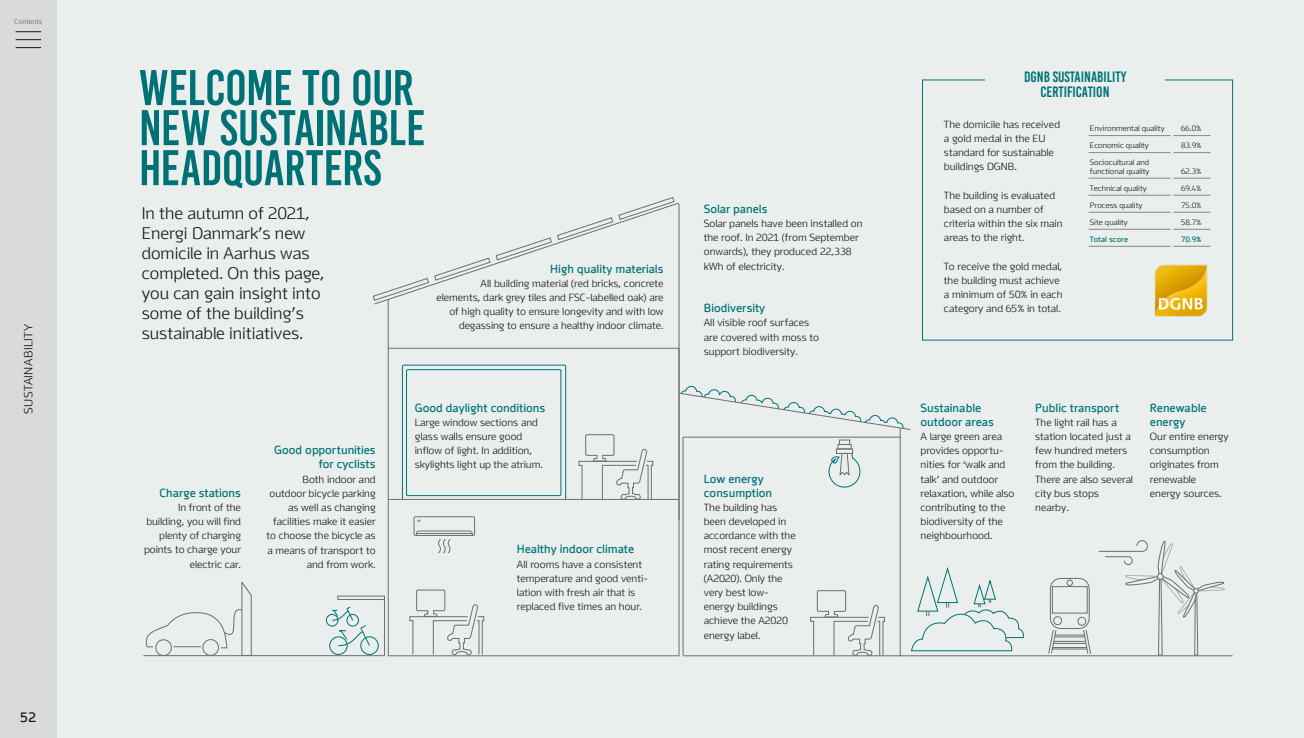
<style>
.page{position:relative;width:1304px;height:738px;background:#fff}
.page>*{position:absolute;margin:0;border:0;box-sizing:border-box;transform-origin:0 0}
.t1{font:50px/40px "Bebas Kai";letter-spacing:-.005em;color:#007275}
.t2{font:300 17px/20px "Energi";color:#181716}
.t3{font:15px/15px "Bebas Kai";color:#007275;text-align:center}
.t4{font:700 14px "Energi";color:#181716}
.t5{font:700 12px/14.2px "Energi";color:#007275}
.t6{font:300 12px "Energi";letter-spacing:.03em;color:#181716}
.t7{font:300 10.5px/14.2px "Energi";color:#181716}
.t8{font:300 8px/9px "Energi";color:#181716}
.t9{font:700 8px "Energi";color:#007275}
.t10{font:700 7.2px "Energi";color:#868786}
</style>
<div class="page">
<div style="left:56px;top:0;width:1248px;height:737px;background:#eaefee"></div>
<div style="left:922px;top:79px;width:311px;height:261px;border:1px solid #007275"></div>
<div style="left:683px;top:436px;width:218px;height:219px;border:1px solid #6e6e6e"></div>
<svg style="left:374px;top:203px;width:306px;height:317px"></svg>
<svg style="left:402px;top:364px;width:164px;height:134px"></svg>
<svg style="left:578px;top:433px;width:76px;height:65px"></svg>
<svg style="left:409px;top:589px;width:75px;height:66px"></svg>
<svg style="left:810px;top:590px;width:75px;height:65px"></svg>
<hr style="left:388px;top:498px;width:291px;height:1px;background:#6e6e6e">
<hr style="left:143px;top:654px;width:242px;height:1px;background:#6e6e6e">
<hr style="left:899px;top:655px;width:334px;height:1px;background:#6e6e6e">
<div style="left:836px;top:448px;width:17px;height:5px;border:1px solid #6e6e6e"></div>
<div style="left:838px;top:444px;width:14px;height:5px;border:1px solid #6e6e6e"></div>
<div style="left:839px;top:439px;width:11px;height:5px;border:1px solid #6e6e6e"></div>
<svg style="left:828px;top:452px;width:33px;height:35px"></svg>
<svg style="left:1098px;top:540px;width:127px;height:114px"></svg>
<div style="left:337px;top:595px;width:48px;height:4px;border:1px solid #6e6e6e"></div>
<svg style="left:372px;top:197px;width:303px;height:104px"></svg>
<div style="left:414px;top:516px;width:61px;height:19px;border:1px solid #6e6e6e;border-radius:2px"></div>
<svg style="left:416px;top:530px;width:57px;height:23px"></svg>
<hr style="left:384px;top:596px;width:1px;height:59px;background:#6e6e6e">
<div style="left:1050px;top:577px;width:40px;height:51px;border:1px solid #6e6e6e;border-radius:10px"></div>
<svg style="left:1067px;top:579px;width:6px;height:6px"></svg>
<div style="left:1078px;top:616px;width:8px;height:9px;border:1px solid #6e6e6e;border-radius:50%"></div>
<div style="left:1053px;top:615px;width:9px;height:9px;border:1px solid #6e6e6e;border-radius:50%"></div>
<svg style="left:1048px;top:628px;width:43px;height:26px"></svg>
<div style="left:1052px;top:585px;width:36px;height:28px;border:1px solid #6e6e6e"></div>
<div style="left:329px;top:636px;width:19px;height:18px;border:1px solid #007275;border-radius:50%"></div>
<div style="left:360px;top:636px;width:19px;height:18px;border:1px solid #007275;border-radius:50%"></div>
<div style="left:326px;top:613px;width:12px;height:13px;border:1px solid #007275;border-radius:50%"></div>
<svg style="left:331px;top:606px;width:40px;height:40px"></svg>
<div style="left:406px;top:369px;width:155px;height:126px;border:1px solid #007275"></div>
<hr style="left:388px;top:299px;width:1px;height:49px;background:#6e6e6e">
<svg style="left:678px;top:385px;width:233px;height:53px"></svg>
<svg style="left:911px;top:567px;width:113px;height:84px"></svg>
<svg style="left:144px;top:582px;width:108px;height:73px"></svg>
<img style="left:1154px;top:264px;width:54px;height:53px">
<hr style="left:1089px;top:135px;width:82px;height:1px;background:#868786">
<hr style="left:1174px;top:135px;width:36px;height:1px;background:#868786">
<hr style="left:1089px;top:152px;width:82px;height:1px;background:#868786">
<hr style="left:1174px;top:152px;width:36px;height:1px;background:#868786">
<hr style="left:1089px;top:178px;width:82px;height:1px;background:#868786">
<hr style="left:1174px;top:178px;width:36px;height:1px;background:#868786">
<hr style="left:1089px;top:195px;width:82px;height:1px;background:#868786">
<hr style="left:1174px;top:195px;width:36px;height:1px;background:#868786">
<hr style="left:1089px;top:212px;width:82px;height:1px;background:#868786">
<hr style="left:1174px;top:212px;width:36px;height:1px;background:#868786">
<hr style="left:1089px;top:229px;width:82px;height:1px;background:#868786">
<hr style="left:1174px;top:229px;width:36px;height:1px;background:#868786">
<hr style="left:1089px;top:246px;width:82px;height:1px;background:#868786">
<hr style="left:1174px;top:246px;width:36px;height:1px;background:#868786">
<div style="left:985px;top:65px;width:180px;height:38px;background:#eaefee"></div>
<div style="left:0;top:0;width:57px;height:737px;background:#d9dada"></div>
<svg style="left:16px;top:31px;width:25px;height:1px"></svg>
<svg style="left:16px;top:39px;width:25px;height:1px"></svg>
<svg style="left:16px;top:47px;width:25px;height:1px"></svg>
<p class="t10" style="left:14px;top:17px;width:30px">Contents</p>
<p class="t6" style="left:22px;top:413px;width:91px;rotate:-90deg">SUSTAINABILITY</p>
<h3 class="t4" style="left:21px;top:709px;width:17px">52</h3>
<h1 class="t1" style="left:139px;top:68px;width:288px">WELCOME TO OUR<br>NEW SUSTAINABLE<br>HEADQUARTERS</h1>
<h2 class="t2" style="left:142px;top:203px;width:184px">In the autumn of 2021,<br>Energi Danmark’s new domicile in Aarhus was completed. On this page, you can gain insight into some of the building’s sustainable initiatives.</h2>
<p class="t5" style="left:704px;top:201px;width:65px">Solar panels</p>
<p class="t7" style="left:704px;top:216px;width:160px">Solar panels have been installed on the roof. In 2021 (from September onwards), they produced 22,338</p>
<p class="t5" style="left:550px;top:262px;width:115px">High quality materials</p>
<p class="t7" style="left:704px;top:259px;width:82px">kWh of electricity.</p>
<p class="t7" style="left:437px;top:277px;width:229px;text-align:right">All building material (red bricks, concrete elements, dark grey tiles and FSC-labelled oak) are of high quality to ensure longevity and with low degassing to ensure a healthy indoor climate.</p>
<p class="t5" style="left:704px;top:301px;width:63px">Biodiversity</p>
<p class="t7" style="left:704px;top:316px;width:117px">All visible roof surfaces are covered with moss to support biodiversity.</p>
<p class="t5" style="left:159px;top:485px;width:83px">Charge stations</p>
<p class="t7" style="left:144px;top:500px;width:98px;text-align:right">In front of the building, you will find plenty of charging points to charge your electric car.</p>
<p class="t5" style="left:274px;top:442px;width:103px;text-align:right">Good opportunities for cyclists</p>
<p class="t7" style="left:266px;top:471px;width:111px;text-align:right">Both indoor and outdoor bicycle parking as well as changing facilities make it easier to choose the bicycle as a means of transport to and from work.</p>
<p class="t5" style="left:415px;top:400px;width:132px">Good daylight conditions</p>
<p class="t7" style="left:415px;top:415px;width:130px">Large window sections and glass walls ensure good inflow of light. In addition, skylights light up the atrium.</p>
<p class="t5" style="left:517px;top:542px;width:119px">Healthy indoor climate</p>
<p class="t7" style="left:517px;top:556px;width:133px">All rooms have a consistent temperature and good venti&shy;lation with fresh air that is replaced five times an hour.</p>
<p class="t5" style="left:704px;top:471px;width:70px">Low energy consumption</p>
<p class="t7" style="left:704px;top:500px;width:93px">The building has been developed in accordance with the most recent energy rating requirements (A2020). Only the very best low&shy;energy buildings achieve the A2020 energy label.</p>
<h3 class="t3" style="left:1024px;top:70px;width:104px">DGNB SUSTAINABILITY<br>CERTIFICATION</h3>
<p class="t7" style="left:944px;top:117px;width:118px">The domicile has received a gold medal in the EU standard for sustainable buildings DGNB.</p>
<p class="t7" style="left:944px;top:188px;width:120px">The building is evaluated based on a number of criteria within the six main areas to the right.</p>
<p class="t7" style="left:944px;top:259px;width:120px">To receive the gold medal, the building must achieve a minimum of 50% in each category and 65% in total.</p>
<p class="t8" style="left:1090px;top:124px;width:76px">Environmental quality</p>
<p class="t8" style="left:1181px;top:124px;width:22px">66.0%</p>
<p class="t8" style="left:1090px;top:141px;width:60px">Economic quality</p>
<p class="t8" style="left:1181px;top:141px;width:22px">83.9%</p>
<p class="t8" style="left:1090px;top:157px;width:61px">Sociocultural and functional quality</p>
<p class="t8" style="left:1181px;top:166px;width:22px">62.3%</p>
<p class="t8" style="left:1090px;top:183px;width:58px">Technical quality</p>
<p class="t8" style="left:1181px;top:183px;width:22px">69.4%</p>
<p class="t8" style="left:1090px;top:200px;width:54px">Process quality</p>
<p class="t8" style="left:1181px;top:200px;width:22px">75.0%</p>
<p class="t8" style="left:1090px;top:217px;width:39px">Site quality</p>
<p class="t8" style="left:1181px;top:217px;width:22px">58.7%</p>
<p class="t9" style="left:1090px;top:234px;width:40px">Total score</p>
<p class="t9" style="left:1181px;top:234px;width:22px">70.9%</p>
<p class="t5" style="left:921px;top:400px;width:75px">Sustainable outdoor areas</p>
<p class="t7" style="left:921px;top:429px;width:95px">A large green area provides opportu&shy;nities for ‘walk and talk’ and outdoor relaxation, while also contributing to the biodiversity of the neighbourhood.</p>
<p class="t5" style="left:1035px;top:400px;width:85px">Public transport</p>
<p class="t7" style="left:1035px;top:415px;width:99px">The light rail has a station located just a few hundred meters from the building.<br>There are also several city bus stops nearby.</p>
<p class="t5" style="left:1150px;top:400px;width:58px">Renewable energy</p>
<p class="t7" style="left:1150px;top:429px;width:80px">Our entire energy consumption originates from renewable energy sources.</p>
</div>
